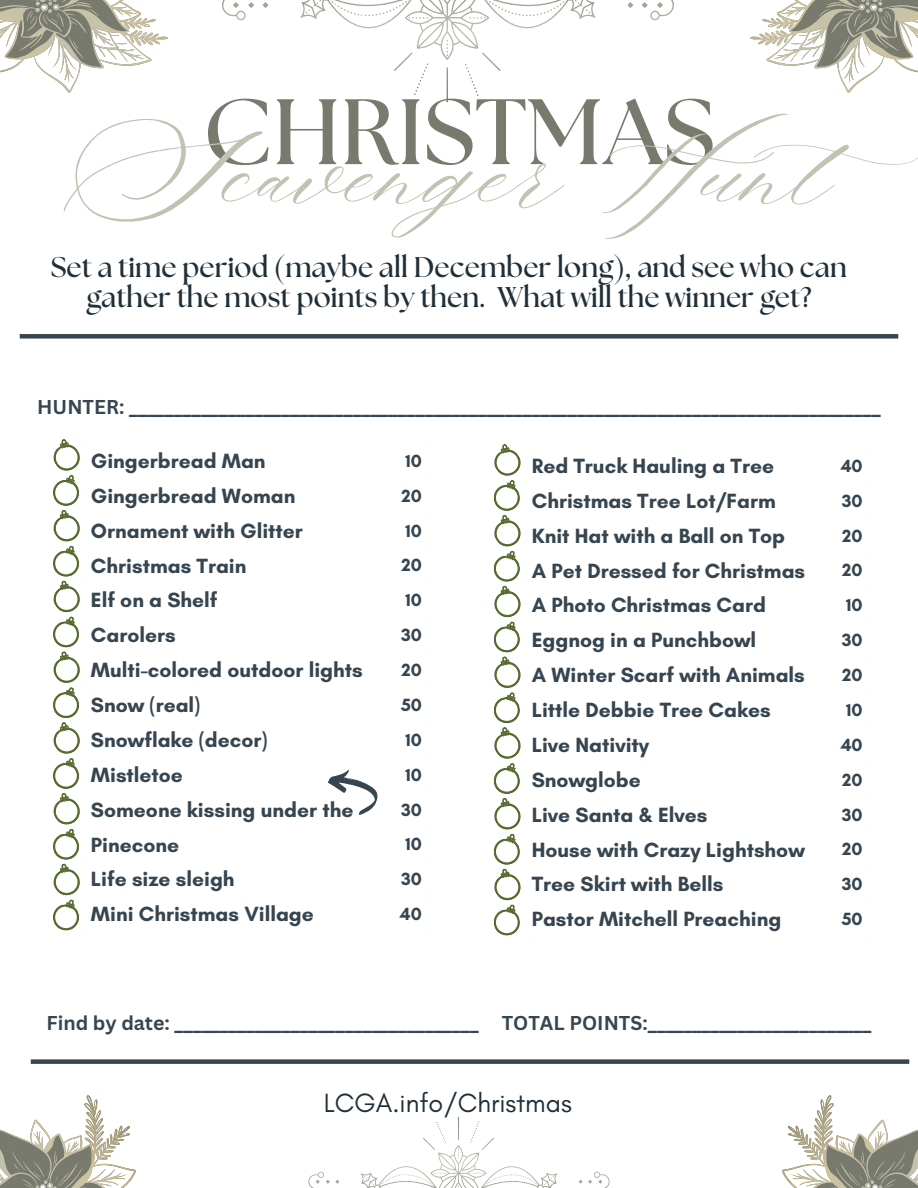
<style>
.page{position:relative;width:918px;height:1188px;background:#fff}
.page>*{position:absolute;margin:0;border:0;box-sizing:border-box;transform-origin:0 0}
.t1{font:700 92.7px "The Seasons";color:#787a6d}
.t2{font:77.7px "Slight";color:#c0c2b2}
.t3{font:700 28.5px/30.3px "The Seasons";color:#202f38;text-align:center}
.t4{font:26.85px "Glacial Indifference";color:#202f38}
.t5{font:700 21px "Glacial Indifference";color:#36454f}
.t6{font:700 19.5px "Canva Sans";color:#36454f}
.t7{font:700 18px "Glacial Indifference";color:#36454f}
</style>
<div class="page">
<div style="left:20px;top:334px;width:878px;height:5px;background:#36454f"></div>
<div style="left:31px;top:1059px;width:878px;height:5px;background:#36454f"></div>
<svg style="left:222px;top:0;width:452px;height:102px"></svg>
<svg style="left:308px;top:1117px;width:302px;height:71px"></svg>
<svg style="left:0;top:1095px;width:136px;height:93px"></svg>
<svg style="left:782px;top:1095px;width:136px;height:93px"></svg>
<svg style="left:0;top:0;width:168px;height:93px"></svg>
<svg style="left:750px;top:0;width:168px;height:93px"></svg>
<svg style="left:53px;top:439px;width:27px;height:492px"></svg>
<svg style="left:328px;top:770px;width:50px;height:45px"></svg>
<svg style="left:493px;top:444px;width:28px;height:492px"></svg>
<p class="t1" style="left:203px;top:90px;width:514px">CHRISTMAS</p>
<p class="t2" style="left:64px;top:132px;width:902px">Scavenger Hunt</p>
<p class="t3" style="left:51px;top:253px;width:798px">Set a time period (maybe all December long), and see who can gather the most points by then. What will the winner get?</p>
<p class="t6" style="left:37px;top:393px;width:845px">HUNTER: ____________________________________________________________________________________</p>
<p class="t5" style="left:91px;top:448px;width:176px">Gingerbread Man</p>
<p class="t7" style="left:405px;top:450px;width:18px">10</p>
<h1 class="t5" style="left:91px;top:483px;width:206px">Gingerbread Woman</h1>
<h2 class="t7" style="left:402px;top:485px;width:22px">20</h2>
<h3 class="t5" style="left:91px;top:518px;width:213px">Ornament with Glitter</h3>
<h5 class="t7" style="left:405px;top:519px;width:18px">10</h5>
<p class="t5" style="left:91px;top:553px;width:157px">Christmas Train</p>
<p class="t7" style="left:402px;top:554px;width:22px">20</p>
<p class="t5" style="left:91px;top:588px;width:128px">Elf on a Shelf</p>
<p class="t7" style="left:405px;top:589px;width:18px">10</p>
<p class="t5" style="left:91px;top:622px;width:86px">Carolers</p>
<p class="t7" style="left:401px;top:624px;width:22px">30</p>
<p class="t5" style="left:91px;top:657px;width:273px">Multi-colored outdoor lights</p>
<p class="t7" style="left:402px;top:659px;width:22px">20</p>
<p class="t5" style="left:91px;top:692px;width:111px">Snow (real)</p>
<p class="t7" style="left:401px;top:694px;width:22px">50</p>
<p class="t5" style="left:91px;top:727px;width:178px">Snowflake (decor)</p>
<p class="t7" style="left:405px;top:729px;width:18px">10</p>
<p class="t5" style="left:91px;top:762px;width:93px">Mistletoe</p>
<p class="t7" style="left:405px;top:764px;width:18px">10</p>
<p class="t5" style="left:91px;top:797px;width:264px">Someone kissing under the</p>
<p class="t7" style="left:401px;top:798px;width:22px">30</p>
<p class="t5" style="left:91px;top:832px;width:90px">Pinecone</p>
<p class="t7" style="left:405px;top:833px;width:18px">10</p>
<p class="t5" style="left:91px;top:867px;width:145px">Life size sleigh</p>
<p class="t7" style="left:401px;top:868px;width:22px">30</p>
<p class="t5" style="left:91px;top:901px;width:224px">Mini Christmas Village</p>
<p class="t7" style="left:400px;top:903px;width:23px">40</p>
<p class="t5" style="left:532px;top:453px;width:244px">Red Truck Hauling a Tree</p>
<p class="t7" style="left:841px;top:455px;width:23px">40</p>
<p class="t5" style="left:532px;top:488px;width:246px">Christmas Tree Lot/Farm</p>
<p class="t7" style="left:842px;top:490px;width:22px">30</p>
<p class="t5" style="left:532px;top:523px;width:255px">Knit Hat with a Ball on Top</p>
<p class="t7" style="left:842px;top:525px;width:22px">20</p>
<p class="t5" style="left:532px;top:558px;width:275px">A Pet Dressed for Christmas</p>
<p class="t7" style="left:842px;top:559px;width:22px">20</p>
<p class="t5" style="left:532px;top:593px;width:236px">A Photo Christmas Card</p>
<p class="t7" style="left:846px;top:594px;width:18px">10</p>
<p class="t5" style="left:532px;top:627px;width:226px">Eggnog in a Punchbowl</p>
<p class="t7" style="left:842px;top:629px;width:22px">30</p>
<p class="t5" style="left:532px;top:662px;width:275px">A Winter Scarf with Animals</p>
<p class="t7" style="left:842px;top:664px;width:22px">20</p>
<p class="t5" style="left:532px;top:697px;width:240px">Little Debbie Tree Cakes</p>
<p class="t7" style="left:846px;top:699px;width:18px">10</p>
<p class="t5" style="left:532px;top:732px;width:119px">Live Nativity</p>
<p class="t7" style="left:841px;top:734px;width:23px">40</p>
<p class="t5" style="left:532px;top:767px;width:110px">Snowglobe</p>
<p class="t7" style="left:842px;top:769px;width:22px">20</p>
<p class="t5" style="left:532px;top:802px;width:177px">Live Santa &amp; Elves</p>
<p class="t7" style="left:842px;top:804px;width:22px">30</p>
<p class="t5" style="left:532px;top:837px;width:275px">House with Crazy Lightshow</p>
<p class="t7" style="left:842px;top:838px;width:22px">20</p>
<p class="t5" style="left:532px;top:872px;width:193px">Tree Skirt with Bells</p>
<p class="t7" style="left:842px;top:873px;width:22px">30</p>
<p class="t5" style="left:532px;top:906px;width:251px">Pastor Mitchell Preaching</p>
<p class="t7" style="left:842px;top:908px;width:22px">50</p>
<p class="t6" style="left:47px;top:1009px;width:826px">Find by date: __________________________________ TOTAL POINTS:_________________________</p>
<p class="t4" style="left:324px;top:1086px;width:249px">LCGA.info/Christmas</p>
</div>
